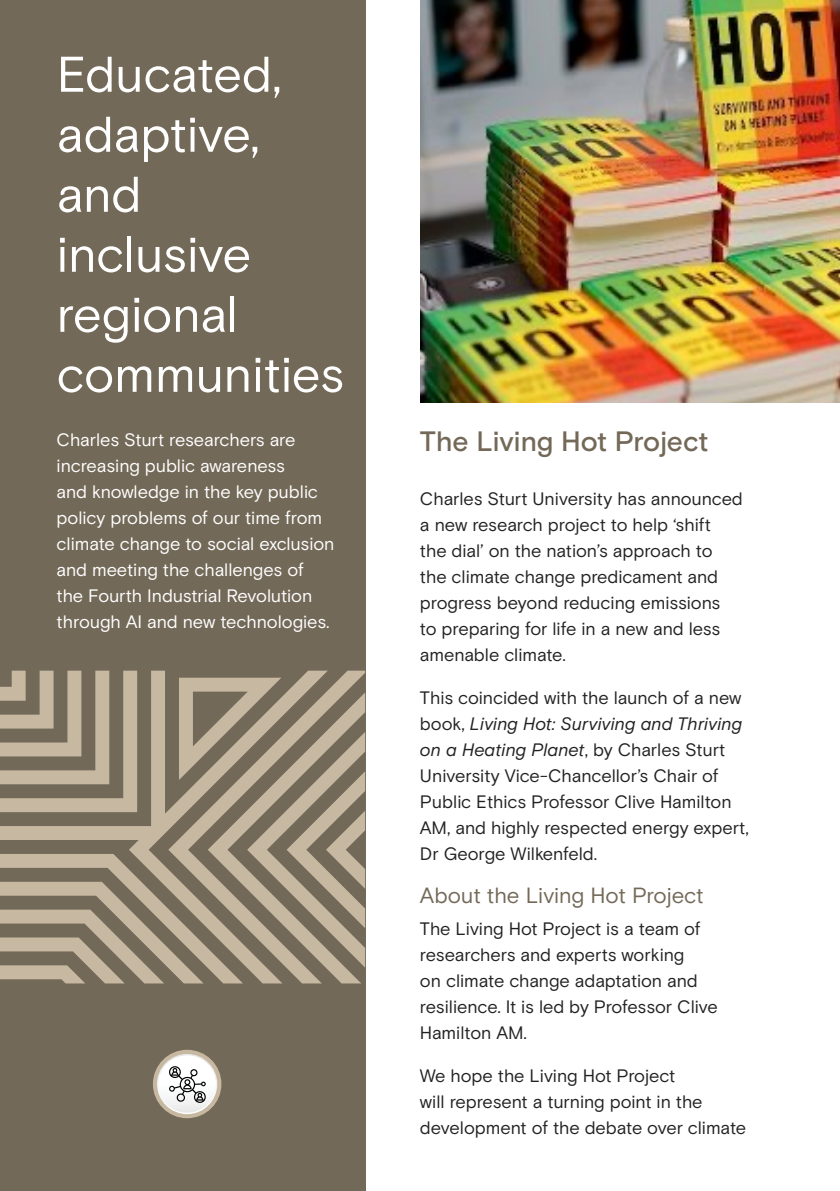
<style>
.page{position:relative;width:840px;height:1191px;background:#fff}
.page>*{position:absolute;margin:0;border:0;box-sizing:border-box;transform-origin:0 0}
.t1{font:50px/60px "Basis Grotesque";letter-spacing:-.01em;color:#fff}
.t2{font:500 28px "Basis Grotesque";letter-spacing:-.005em;color:#746958}
.t3{font:22px "Basis Grotesque";letter-spacing:-.005em;color:#746958}
.t4{font:18px/26px "Basis Grotesque";letter-spacing:-.005em;color:#222}
.t5{font:18px/26px "Basis Grotesque";letter-spacing:-.01em;color:#fff}
.s1{font-style:italic}
</style>
<div class="page">
<img style="left:420px;top:0;width:419px;height:403px">
<div style="left:0;top:0;width:365px;height:1191px;background:#736958"></div>
<svg style="left:0;top:670px;width:365px;height:313px"></svg>
<svg style="left:153px;top:1049px;width:68px;height:69px"></svg>
<svg style="left:157px;top:1054px;width:60px;height:60px"></svg>
<div style="left:158px;top:1055px;width:58px;height:57px;background:linear-gradient(to right,#f7f7f7,#f9f9f9);border-radius:29px"></div>
<svg style="left:168px;top:1065px;width:38px;height:38px"></svg>
<h1 class="t1" style="left:57px;top:44px;width:289px">Educated, adaptive, and inclusive regional communities</h1>
<p class="t5" style="left:57px;top:427px;width:279px">Charles Sturt researchers are increasing public awareness<br>and knowledge in the key public policy problems of our time from climate change to social exclusion and meeting the challenges of the Fourth Industrial Revolution through AI and new technologies.</p>
<h2 class="t2" style="left:420px;top:424px;width:290px">The Living Hot Project</h2>
<p class="t4" style="left:420px;top:485px;width:324px">Charles Sturt University has announced a new research project to help ‘shift<br>the dial’ on the nation’s approach to the climate change predicament and progress beyond reducing emissions<br>to preparing for life in a new and less amenable climate.</p>
<p class="t4" style="left:420px;top:684px;width:330px">This coincided with the launch of a new book, <span class="s1">Living Hot: Surviving and Thriving on a Heating Planet</span>, by Charles Sturt University Vice-Chancellor’s Chair of Public Ethics Professor Clive Hamilton AM, and highly respected energy expert, Dr George Wilkenfeld.</p>
<p class="t3" style="left:420px;top:882px;width:285px">About the Living Hot Project</p>
<p class="t4" style="left:420px;top:915px;width:299px">The Living Hot Project is a team of researchers and experts working<br>on climate change adaptation and resilience. It is led by Professor Clive<br>Hamilton AM.</p>
<p class="t4" style="left:420px;top:1062px;width:327px">We hope the Living Hot Project<br>will represent a turning point in the development of the debate over climate</p>
</div>
